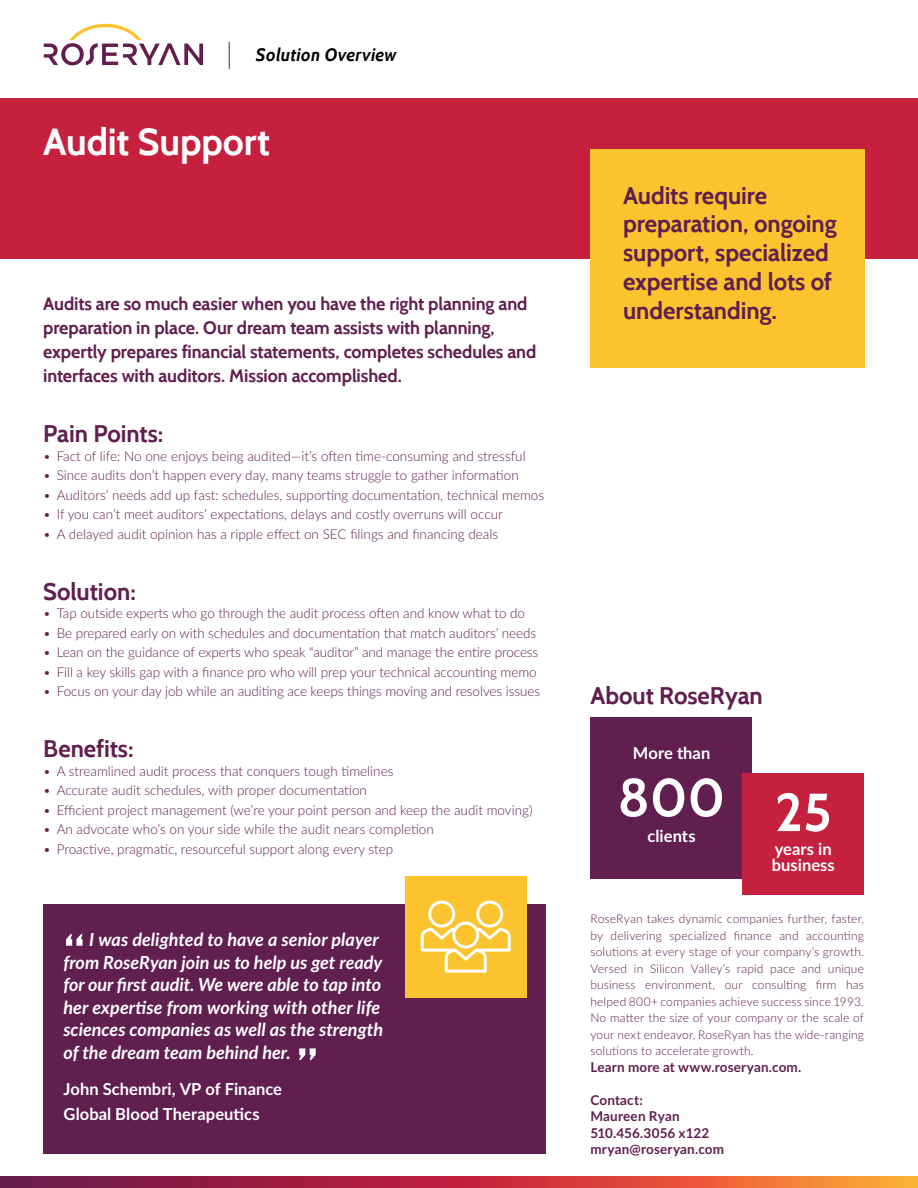
<style>
.page{position:relative;width:918px;height:1188px;background:#fff}
.page>*{position:absolute;margin:0;border:0;box-sizing:border-box;transform-origin:0 0}
.t1{font:700 53.4px "Cabin";color:#fff}
.t2{font:700 37.5px "Cabin";letter-spacing:-.005em;color:#fff}
.t3{font:700 24px/28.8px "Cabin";color:#601f4f}
.t4{font:700 18px/24px "Cabin";letter-spacing:-.005em;color:#601f4f}
.t5{font:italic 700 18px/22.5px "Lato";color:#fff}
.t6{font:italic 700 18px "Cabin";letter-spacing:.005em;color:#000}
.t7{font:700 16.5px/16.5px "Lato";letter-spacing:.005em;color:#fff}
.t8{font:300 13.5px "Lato";color:#601f4f}
.t9{font:700 13.5px/16.5px "Lato";letter-spacing:.01em;color:#601f4f}
.t10{font:300 12px/16.5px "Lato";letter-spacing:.015em;color:#601f4f;text-align:justify}
</style>
<div class="page">
<svg style="left:44px;top:24px;width:159px;height:41px"></svg>
<svg style="left:0;top:1176px;width:918px;height:12px;background:#bc3d3e"></svg>
<svg style="left:229px;top:42px;width:1px;height:27px"></svg>
<div style="left:0;top:98px;width:918px;height:161px;background:#c5203d"></div>
<div style="left:590px;top:717px;width:162px;height:162px;background:#601f4f"></div>
<div style="left:742px;top:773px;width:122px;height:122px;background:#c5203d"></div>
<div style="left:43px;top:904px;width:503px;height:250px;background:#601f4f"></div>
<svg style="left:66px;top:934px;width:17px;height:12px"></svg>
<svg style="left:299px;top:1048px;width:17px;height:12px"></svg>
<div style="left:591px;top:149px;width:274px;height:218px;background:#fbc32e"></div>
<div style="left:405px;top:876px;width:121px;height:121px;background:#fbc32e"></div>
<svg style="left:421px;top:901px;width:90px;height:72px"></svg>
<h3 class="t6" style="left:256px;top:44px;width:143px">Solution Overview</h3>
<h2 class="t2" style="left:43px;top:119px;width:228px">Audit Support</h2>
<p class="t4" style="left:43px;top:291px;width:495px">Audits are so much easier when you have the right planning and preparation in place. Our dream team assists with planning, expertly prepares financial statements, completes schedules and interfaces with auditors. Mission accomplished.</p>
<h3 class="t3" style="left:43px;top:419px;width:122px">Pain Points:</h3>
<p class="t8" style="left:43px;top:447px;width:484px">• Fact of life: No one enjoys being audited—it’s often time-consuming and stressful</p>
<p class="t8" style="left:43px;top:466px;width:477px">• Since audits don’t happen every day, many teams struggle to gather information</p>
<p class="t8" style="left:43px;top:486px;width:503px">• Auditors’ needs add up fast: schedules, supporting documentation, technical memos</p>
<p class="t8" style="left:43px;top:505px;width:461px">• If you can’t meet auditors’ expectations, delays and costly overruns will occur</p>
<p class="t8" style="left:43px;top:524px;width:456px">• A delayed audit opinion has a ripple effect on SEC filings and financing deals</p>
<h3 class="t3" style="left:43px;top:577px;width:94px">Solution:</h3>
<p class="t8" style="left:43px;top:604px;width:483px">• Tap outside experts who go through the audit process often and know what to do</p>
<p class="t8" style="left:43px;top:624px;width:494px">• Be prepared early on with schedules and documentation that match auditors’ needs</p>
<p class="t8" style="left:43px;top:643px;width:497px">• Lean on the guidance of experts who speak “auditor” and manage the entire process</p>
<p class="t8" style="left:43px;top:663px;width:495px">• Fill a key skills gap with a finance pro who will prep your technical accounting memo</p>
<p class="t8" style="left:43px;top:682px;width:498px">• Focus on your day job while an auditing ace keeps things moving and resolves issues</p>
<h3 class="t3" style="left:43px;top:734px;width:92px">Benefits:</h3>
<p class="t8" style="left:43px;top:762px;width:352px">• A streamlined audit process that conquers tough timelines</p>
<p class="t8" style="left:43px;top:781px;width:325px">• Accurate audit schedules, with proper documentation</p>
<p class="t8" style="left:43px;top:801px;width:491px">• Efficient project management (we’re your point person and keep the audit moving)</p>
<p class="t8" style="left:43px;top:820px;width:392px">• An advocate who’s on your side while the audit nears completion</p>
<p class="t8" style="left:43px;top:839px;width:352px">• Proactive, pragmatic, resourceful support along every step</p>
<h3 class="t5" style="left:63px;top:928px;width:321px;text-indent:26px">I was delighted to have a senior player from RoseRyan join us to help us get ready for our first audit. We were able to tap into her expertise from working with other life sciences companies as well as the strength of the dream team behind her.</h3>
<p class="t7" style="left:63px;top:1076px;width:220px;line-height:25.2px">John Schembri, VP of Finance<br>Global Blood Therapeutics</p>
<h3 class="t3" style="left:623px;top:181px;width:215px">Audits require preparation, ongoing support, specialized expertise and lots of understanding.</h3>
<h3 class="t3" style="left:590px;top:681px;width:174px">About RoseRyan</h3>
<p class="t7" style="left:633px;top:744px;width:79px">More than</p>
<h1 class="t1" style="left:618px;top:765px;width:216px">800 25</h1>
<p class="t7" style="left:772px;top:840px;width:64px">years in business</p>
<p class="t7" style="left:648px;top:827px;width:50px">clients</p>
<p class="t10" style="left:590px;top:910px;width:275px">RoseRyan takes dynamic companies further, faster, by delivering specialized finance and accounting solutions at every stage of your company’s growth.<br>Versed in Silicon Valley’s rapid pace and unique business environment, our consulting firm has helped 800+ companies achieve success since 1993.<br>No matter the size of your company or the scale of your next endeavor, RoseRyan has the wide-ranging solutions to accelerate growth.</p>
<p class="t9" style="left:590px;top:1058px;width:212px">Learn more at www.roseryan.com.</p>
<p class="t9" style="left:590px;top:1091px;width:135px">Contact:<br>Maureen Ryan<br>510.456.3056 x122 mryan@roseryan.com</p>
</div>
